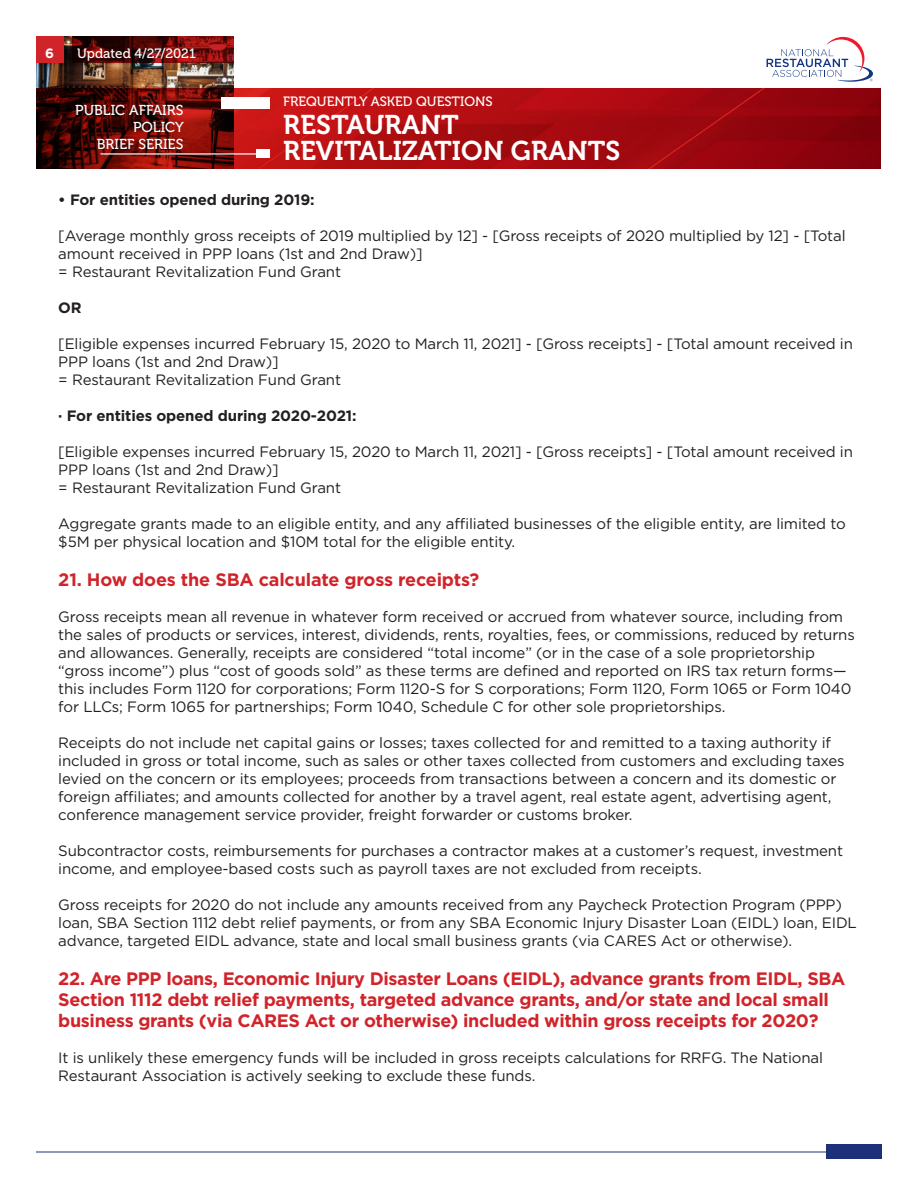
<style>
.page{position:relative;width:918px;height:1188px;background:#fff}
.page>*{position:absolute;margin:0;border:0;box-sizing:border-box;transform-origin:0 0}
.t1{font:27px/25.5px "Museo 700";letter-spacing:.005em;color:#fff}
.Questions{font:700 18px/21px "Gotham";letter-spacing:-.02em;color:#d1232a}
.Body{font:15px/18px "Gotham";letter-spacing:-.01em;color:#231f20}
.Body-2{font:700 15px "Gotham";letter-spacing:-.01em;color:#231f20}
.t2{font:14.4px/17.2px "Museo 500";color:#fff;text-align:right}
.t3{font:13.5px "Museo 500";color:#fff}
.t4{font:700 13.5px "Gotham";color:#fff}
</style>
<div class="page">
<img style="left:36px;top:36px;width:198px;height:52px">
<img style="left:36px;top:88px;width:844px;height:81px">
<svg style="left:767px;top:37px;width:106px;height:45px"></svg>
<div style="left:256px;top:149px;width:14px;height:9px;background:#fff"></div>
<hr style="left:101px;top:153px;width:169px;height:2px;background:#fff">
<div style="left:36px;top:36px;width:27px;height:26px;background:#d1232a"></div>
<div style="left:221px;top:97px;width:49px;height:12px;background:#fff"></div>
<hr style="left:36px;top:1152px;width:846px;height:1px;background:#1c3177">
<div style="left:826px;top:1144px;width:56px;height:14px;background:#1c3177"></div>
<svg style="left:72px;top:36px;width:162px;height:26px;background:#5d0b0a"></svg>
<p class="t4" style="left:45px;top:45px;width:10px">6</p>
<p class="t3" style="left:77px;top:46px;width:120px">Updated 4/27/2021</p>
<p class="t3" style="left:283px;top:94px;width:211px">FREQUENTLY ASKED QUESTIONS</p>
<h1 class="t1" style="left:283px;top:112px;width:339px">RESTAURANT<br>REVITALIZATION GRANTS</h1>
<p class="Body-2" style="left:58px;top:191px;width:258px">• For entities opened during 2019:</p>
<p class="Body" style="left:58px;top:227px;width:789px">[Average monthly gross receipts of 2019 multiplied by 12] - [Gross receipts of 2020 multiplied by 12] - [Total amount received in PPP loans (1st and 2nd Draw)]<br>= Restaurant Revitalization Fund Grant</p>
<p class="Body-2" style="left:58px;top:299px;width:25px">OR</p>
<p class="Body" style="left:58px;top:335px;width:796px">[Eligible expenses incurred February 15, 2020 to March 11, 2021] - [Gross receipts] - [Total amount received in<br>PPP loans (1st and 2nd Draw)]</p>
<p class="Body" style="left:58px;top:371px;width:284px">= Restaurant Revitalization Fund Grant</p>
<p class="Body-2" style="left:58px;top:407px;width:300px">· For entities opened during 2020-2021:</p>
<p class="Body" style="left:58px;top:443px;width:796px">[Eligible expenses incurred February 15, 2020 to March 11, 2021] - [Gross receipts] - [Total amount received in<br>PPP loans (1st and 2nd Draw)]</p>
<p class="Body" style="left:58px;top:479px;width:284px">= Restaurant Revitalization Fund Grant</p>
<p class="Body" style="left:58px;top:515px;width:789px">Aggregate grants made to an eligible entity, and any affiliated businesses of the eligible entity, are limited to $5M per physical location and $10M total for the eligible entity.</p>
<p class="Questions" style="left:58px;top:569px;width:422px">21. How does the SBA calculate gross receipts?</p>
<p class="Body" style="left:58px;top:608px;width:798px">Gross receipts mean all revenue in whatever form received or accrued from whatever source, including from the sales of products or services, interest, dividends, rents, royalties, fees, or commissions, reduced by returns and allowances. Generally, receipts are considered “total income” (or in the case of a sole proprietorship “gross income”) plus “cost of goods sold” as these terms are defined and reported on IRS tax return forms— this includes Form 1120 for corporations; Form 1120-S for S corporations; Form 1120, Form 1065 or Form 1040 for LLCs; Form 1065 for partnerships; Form 1040, Schedule C for other sole proprietorships.</p>
<p class="Body" style="left:58px;top:734px;width:788px">Receipts do not include net capital gains or losses; taxes collected for and remitted to a taxing authority if included in gross or total income, such as sales or other taxes collected from customers and excluding taxes levied on the concern or its employees; proceeds from transactions between a concern and its domestic or foreign affiliates; and amounts collected for another by a travel agent, real estate agent, advertising agent, conference management service provider, freight forwarder or customs broker.</p>
<p class="Body" style="left:58px;top:842px;width:786px">Subcontractor costs, reimbursements for purchases a contractor makes at a customer’s request, investment income, and employee-based costs such as payroll taxes are not excluded from receipts.</p>
<p class="Body" style="left:58px;top:896px;width:800px">Gross receipts for 2020 do not include any amounts received from any Paycheck Protection Program (PPP) loan, SBA Section 1112 debt relief payments, or from any SBA Economic Injury Disaster Loan (EIDL) loan, EIDL advance, targeted EIDL advance, state and local small business grants (via CARES Act or otherwise).</p>
<p class="Questions" style="left:58px;top:968px;width:789px">22. Are PPP loans, Economic Injury Disaster Loans (EIDL), advance grants from EIDL, SBA<br>Section 1112 debt relief payments, targeted advance grants, and/or state and local small business grants (via CARES Act or otherwise) included within gross receipts for 2020?</p>
<p class="Body" style="left:58px;top:1049px;width:766px">It is unlikely these emergency funds will be included in gross receipts calculations for RRFG. The National<br>Restaurant Association is actively seeking to exclude these funds.</p>
<p class="t2" style="left:75px;top:101px;width:110px">PUBLIC AFFAIRS<br>POLICY<br>BRIEF SERIES</p>
</div>
